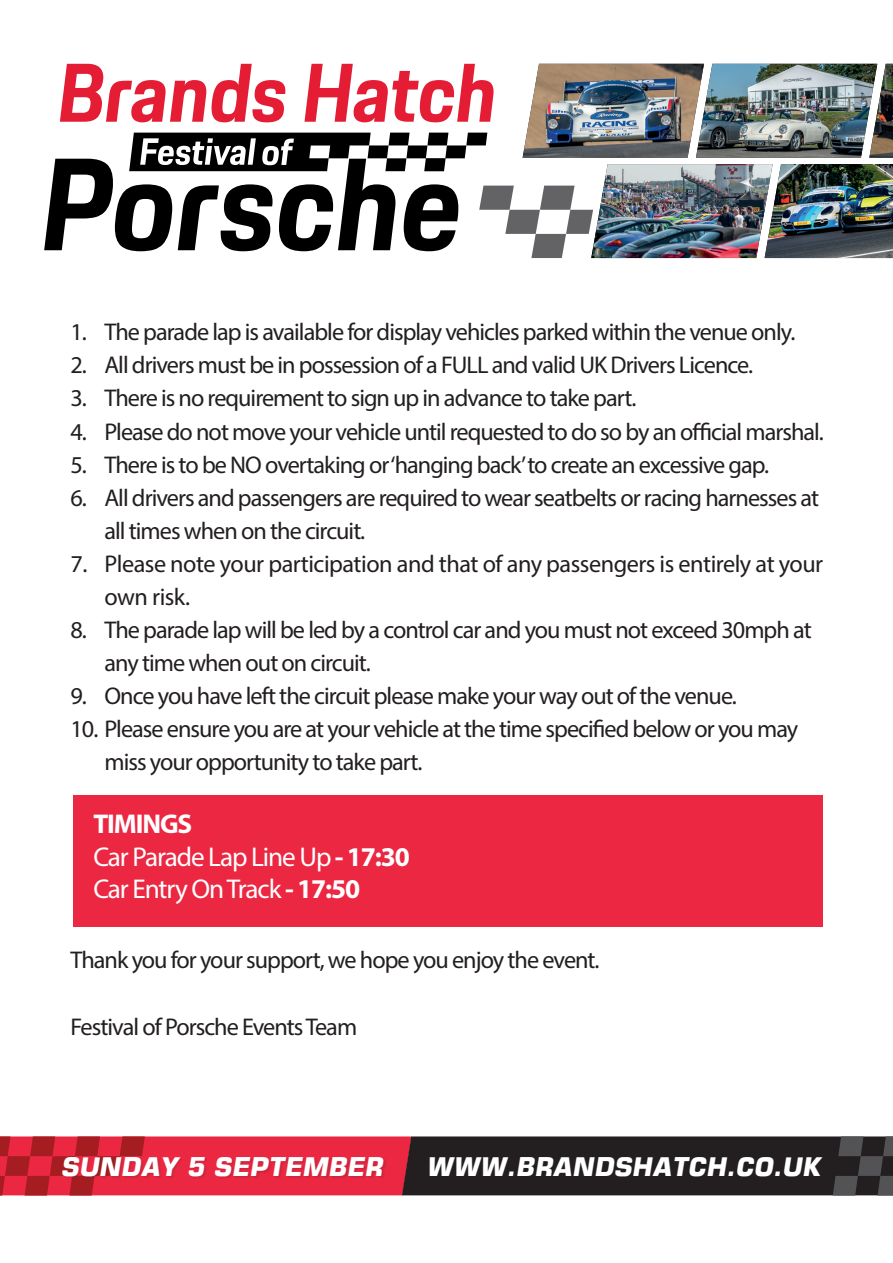
<style>
.page{position:relative;width:893px;height:1263px;background:#fff}
.page>*{position:absolute;margin:0;border:0;box-sizing:border-box;transform-origin:0 0}
.t1{font:27.15px/32.7px "Myriad Pro";letter-spacing:-.04em;color:#fff}
.t2{font:italic 700 25.8px "Square 721 BT";color:#fff}
.t3{font:24.3px/33px "Myriad Pro";letter-spacing:-.04em;color:#231f20}
.t4{font:24.3px/33px "Myriad Pro";letter-spacing:-.02em;color:#231f20}
.s1{font-weight:700}
</style>
<div class="page">
<div style="left:73px;top:795px;width:749px;height:131px;background:#ec2742"></div>
<img style="left:44px;top:64px;width:849px;height:195px">
<img style="left:591px;top:164px;width:182px;height:94px">
<svg style="left:0;top:1136px;width:893px;height:59px;background:#7c2631"></svg>
<div style="left:63px;top:1157px;width:324px;height:21px;background:#231f20;opacity:.15"></div>
<div style="left:430px;top:1157px;width:396px;height:21px;background:#231f20"></div>
<p class="t3" style="left:71px;top:315px;width:726px">1. The parade lap is available for display vehicles parked within the venue only.</p>
<p class="t3" style="left:71px;top:348px;width:684px">2. All drivers must be in possession of a FULL and valid UK Drivers Licence.</p>
<p class="t3" style="left:71px;top:381px;width:567px">3. There is no requirement to sign up in advance to take part.</p>
<p class="t3" style="left:71px;top:414px;width:755px">4. Please do not move your vehicle until requested to do so by an official marshal.</p>
<p class="t3" style="left:71px;top:447px;width:700px">5. There is to be NO overtaking or ‘hanging back’to create an excessive gap.</p>
<p class="t3" style="left:104px;top:481px;width:716px;text-indent:-34px">6. All drivers and passengers are required to wear seatbelts or racing harnesses at all times when on the circuit.</p>
<p class="t4" style="left:104px;top:547px;width:720px;text-indent:-34px">7. Please note your participation and that of any passengers is entirely at your own risk.</p>
<p class="t3" style="left:104px;top:613px;width:709px;text-indent:-34px">8. The parade lap will be led by a control car and you must not exceed 30mph at any time when out on circuit.</p>
<p class="t3" style="left:71px;top:679px;width:668px">9. Once you have left the circuit please make your way out of the venue.</p>
<p class="t3" style="left:104px;top:712px;width:695px;text-indent:-34px">10. Please ensure you are at your vehicle at the time specified below or you may miss your opportunity to take part.</p>
<p class="t1" style="left:93px;top:807px;width:318px"><span class="s1">TIMINGS<br></span>Car Parade Lap Line Up <span class="s1">- 17:30<br></span>Car Entry On Track <span class="s1">- 17:50</span></p>
<p class="t3" style="left:71px;top:943px;width:531px">Thank you for your support, we hope you enjoy the event.</p>
<p class="t3" style="left:71px;top:1009px;width:288px">Festival of Porsche Events Team</p>
<p class="t2" style="left:61px;top:1150px;width:328px">SUNDAY 5 SEPTEMBER</p>
<p class="t2" style="left:426px;top:1150px;width:401px">WWW.BRANDSHATCH.CO.UK</p>
</div>
